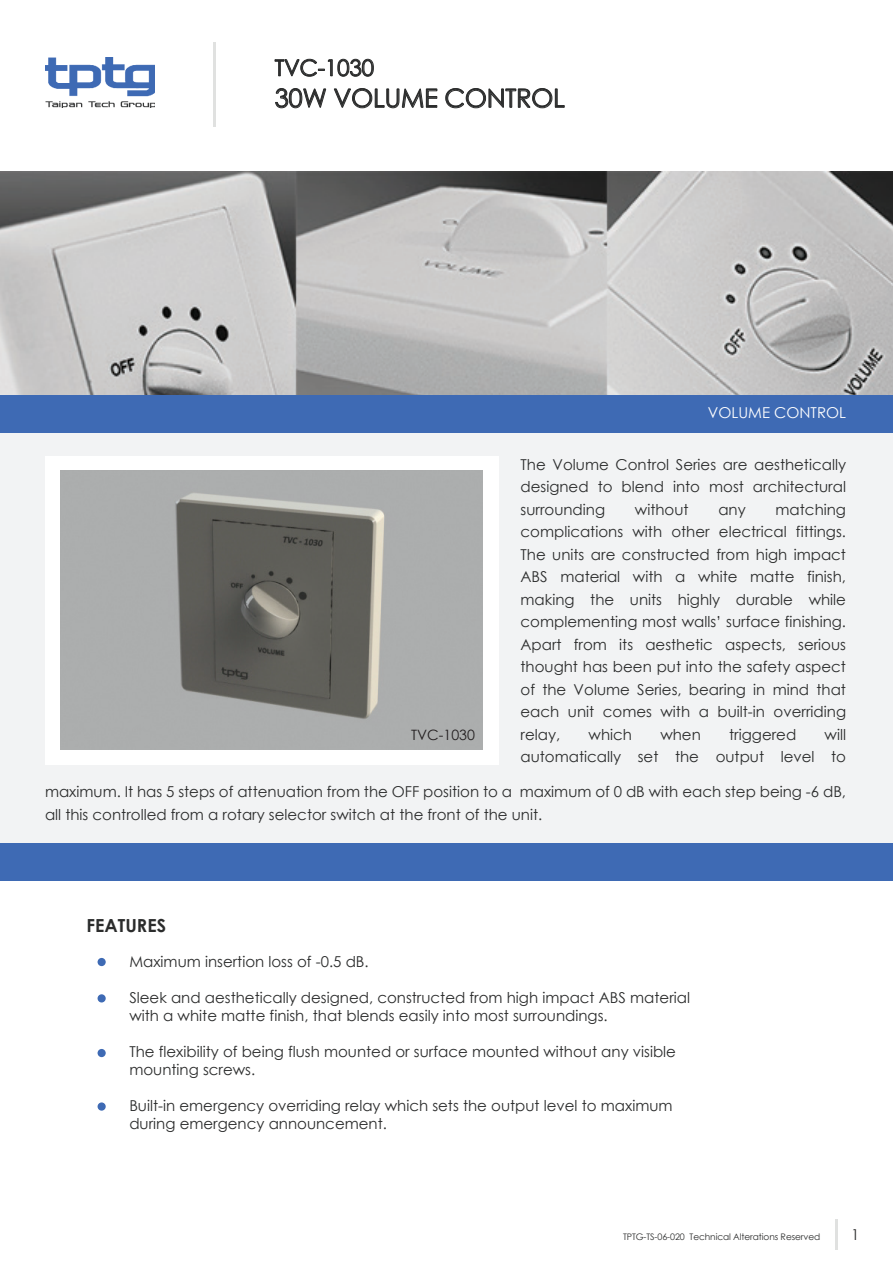
<style>
.page{position:relative;width:893px;height:1263px;background:#fff}
.page>*{position:absolute;margin:0;border:0;box-sizing:border-box;transform-origin:0 0}
.t1{font:25.5px "Century Gothic";letter-spacing:-.01em;color:#2b2c2c}
.t2{font:22.5px "Century Gothic";letter-spacing:-.01em;color:#2b2c2c}
.t3{font:700 18px "Century Gothic";color:#2b2c2c}
.t4{font:15px/22.5px "Century Gothic";color:#2b2c2c}
.t5{font:15px "Century Gothic";color:#fff}
.t6{font:14.25px "Century Gothic";color:#231f20}
.t7{font:9px "Century Gothic";letter-spacing:-.01em;color:#2b2c2c}
</style>
<div class="page">
<img style="left:0;top:172px;width:893px;height:224px">
<div style="left:0;top:396px;width:893px;height:37px;background:#3e6ab4"></div>
<img style="left:45px;top:58px;width:110px;height:49px">
<hr style="left:213px;top:43px;width:3px;height:84px;background:#e0e1e0">
<svg style="left:275px;top:59px;width:99px;height:18px"></svg>
<svg style="left:275px;top:88px;width:51px;height:20px"></svg>
<svg style="left:334px;top:88px;width:103px;height:20px"></svg>
<svg style="left:445px;top:88px;width:120px;height:20px"></svg>
<div style="left:0;top:433px;width:893px;height:435px;background:#f2f3f4"></div>
<div style="left:45px;top:456px;width:453px;height:309px;background:#fff"></div>
<img style="left:61px;top:471px;width:422px;height:278px">
<div style="left:0;top:843px;width:893px;height:37px;background:#3e6ab4"></div>
<hr style="left:835px;top:1219px;width:3px;height:31px;background:#e0e1e0">
<div style="left:98px;top:958px;width:8px;height:8px;background:#3e6ab4;border-radius:50%"></div>
<div style="left:98px;top:994px;width:8px;height:8px;background:#3e6ab4;border-radius:50%"></div>
<div style="left:98px;top:1049px;width:8px;height:8px;background:#3e6ab4;border-radius:50%"></div>
<div style="left:98px;top:1102px;width:8px;height:9px;background:#3e6ab4;border-radius:50%"></div>
<h2 class="t2" style="left:275px;top:52px;width:101px">TVC-1030</h2>
<h1 class="t1" style="left:275px;top:80px;width:292px">30W VOLUME CONTROL</h1>
<p class="t5" style="left:708px;top:402px;width:140px">VOLUME CONTROL</p>
<p class="t6" style="left:411px;top:725px;width:65px">TVC-1030</p>
<p class="t4" style="left:520px;top:453px;width:327px;text-align:justify">The Volume Control Series are aesthetically designed to blend into most architectural surrounding</p>
<p class="t4" style="left:520px;top:498px;width:327px;text-align:justify;text-indent:255px">matching complications with other electrical fittings.<br>The units are constructed from high impact ABS material with a white matte finish, making the units highly durable while complementing most walls’ surface finishing.<br>Apart from its aesthetic aspects, serious thought has been put into the safety aspect of the Volume Series, bearing in mind that each unit comes with a built-in overriding relay,</p>
<p class="t4" style="left:635px;top:498px;width:55px">without</p>
<p class="t4" style="left:718px;top:498px;width:29px">any</p>
<p class="t4" style="left:520px;top:723px;width:327px;text-align:right">will<br>automatically set the output level to</p>
<p class="t4" style="left:589px;top:723px;width:45px">which</p>
<p class="t4" style="left:660px;top:723px;width:42px">when</p>
<p class="t4" style="left:729px;top:723px;width:69px">triggered</p>
<p class="t4" style="left:45px;top:780px;width:803px">maximum. It has 5 steps of attenuation from the OFF position to a maximum of 0 dB with each step being -6 dB, all this controlled from a rotary selector switch at the front of the unit.</p>
<p class="t3" style="left:87px;top:911px;width:81px">FEATURES</p>
<p class="t4" style="left:129px;top:949px;width:241px">Maximum insertion loss of -0.5 dB.</p>
<p class="t4" style="left:129px;top:988px;width:562px;line-height:18px">Sleek and aesthetically designed, constructed from high impact ABS material with a white matte finish, that blends easily into most surroundings.</p>
<p class="t4" style="left:129px;top:1042px;width:548px;line-height:18px">The flexibility of being flush mounted or surface mounted without any visible mounting screws.</p>
<p class="t4" style="left:129px;top:1096px;width:545px;line-height:18px">Built-in emergency overriding relay which sets the output level to maximum during emergency announcement.</p>
<p class="t7" style="left:623px;top:1230px;width:199px">TPTG-TS-06-020 Technical Alterations Reserved</p>
<p class="t4" style="left:851px;top:1223px;width:10px">1</p>
</div>
